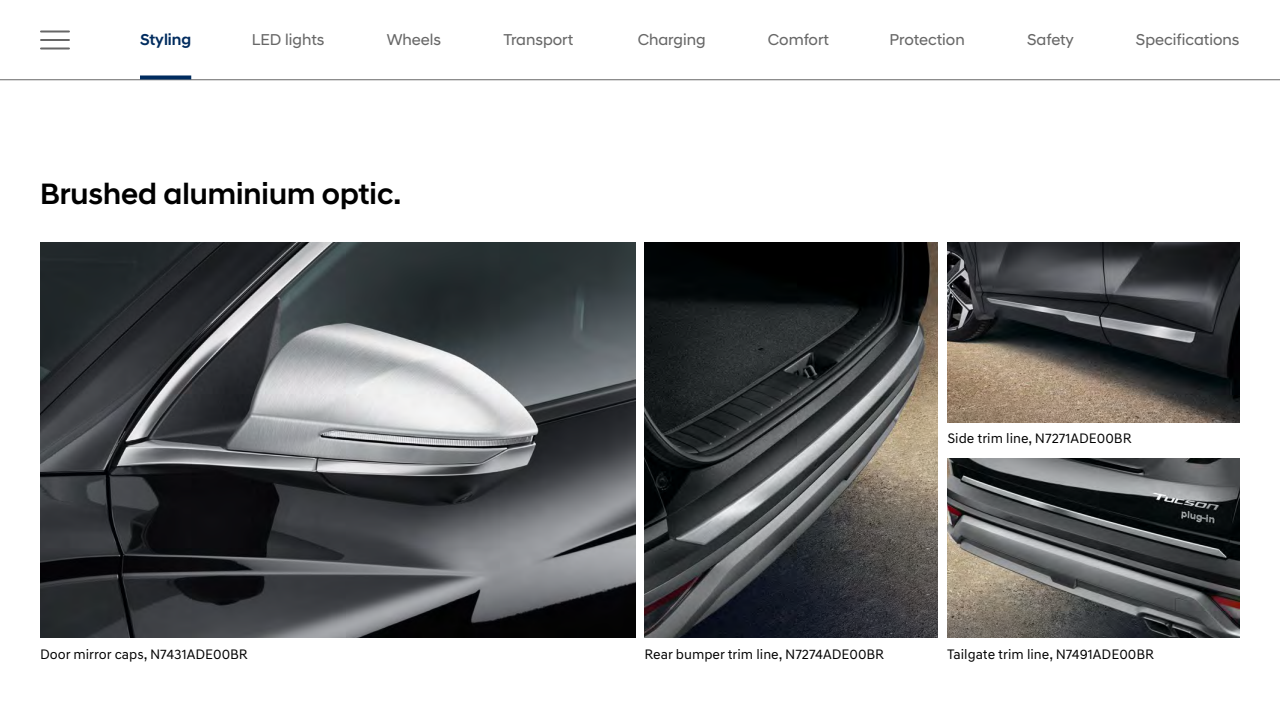
<style>
.page{position:relative;width:1280px;height:720px;background:#fff}
.page>*{position:absolute;margin:0;border:0;box-sizing:border-box;transform-origin:0 0}
._99_Headline2_30pt{font:500 30px "Hyundai Sans Head";color:#000}
.t1{font:16px "Hyundai Sans Head";color:#676767}
.Navigation_Active{font:500 16px "Hyundai Sans Head";color:#002c5f}
._99_BodyCopy_14pt{font:14px "Hyundai Sans Text";color:#000}
</style>
<div class="page">
<img style="left:644px;top:242px;width:293px;height:396px">
<img style="left:947px;top:458px;width:293px;height:180px">
<img style="left:947px;top:242px;width:293px;height:180px">
<img style="left:40px;top:242px;width:595px;height:396px">
<hr style="left:0;top:80px;width:1280px;height:1px;background:#676767">
<hr style="left:41px;top:30px;width:28px;height:2px;background:#676767">
<hr style="left:41px;top:48px;width:28px;height:2px;background:#676767">
<hr style="left:41px;top:39px;width:28px;height:2px;background:#676767">
<svg style="left:140px;top:75px;width:51px;height:4px"></svg>
<p class="Navigation_Active" style="left:140px;top:30px;width:53px">Styling</p>
<p class="t1" style="left:252px;top:30px;width:74px">LED lights</p>
<p class="t1" style="left:387px;top:30px;width:56px">Wheels</p>
<p class="t1" style="left:503px;top:30px;width:71px">Transport</p>
<p class="t1" style="left:638px;top:30px;width:69px">Charging</p>
<p class="t1" style="left:768px;top:30px;width:63px">Comfort</p>
<p class="t1" style="left:890px;top:30px;width:77px">Protection</p>
<p class="t1" style="left:1027px;top:30px;width:48px">Safety</p>
<p class="t1" style="left:1136px;top:30px;width:105px">Specifications</p>
<p class="_99_Headline2_30pt" style="left:40px;top:176px;width:363px">Brushed aluminium optic.</p>
<p class="_99_BodyCopy_14pt" style="left:947px;top:429px;width:186px">Side trim line, N7271ADE00BR</p>
<p class="_99_BodyCopy_14pt" style="left:40px;top:645px;width:209px">Door mirror caps, N7431ADE00BR</p>
<p class="_99_BodyCopy_14pt" style="left:645px;top:645px;width:241px">Rear bumper trim line, N7274ADE00BR</p>
<p class="_99_BodyCopy_14pt" style="left:947px;top:645px;width:208px">Tailgate trim line, N7491ADE00BR</p>
</div>
